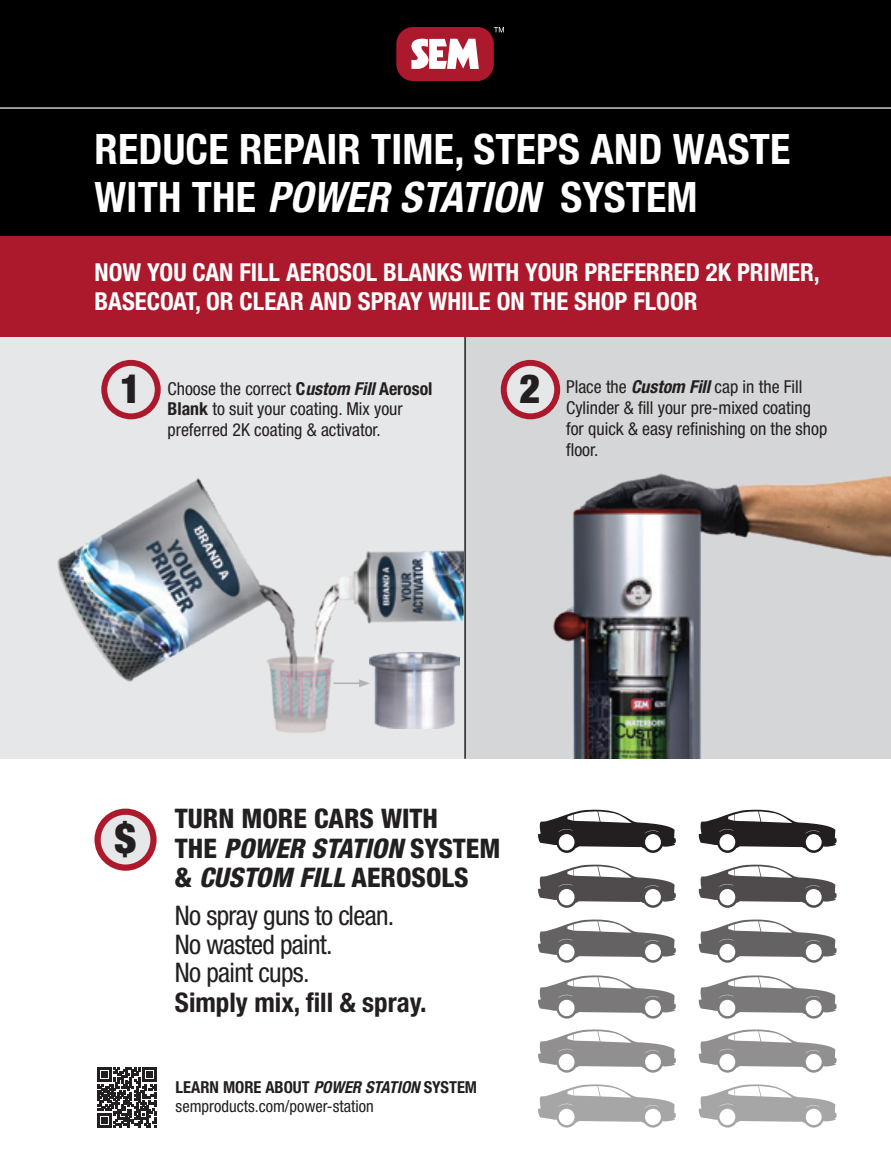
<style>
.page{position:relative;width:891px;height:1175px;background:#fff}
.page>*{position:absolute;margin:0;border:0;box-sizing:border-box;transform-origin:0 0}
.t1{font:700 condensed 42px/48px "Helvetica Neue LT Std";letter-spacing:.005em;color:#fff}
.t2{font:900 condensed 41.85px "Helvetica Neue LT Std";color:#231f20}
.t3{font:900 condensed 40.05px "Helvetica Neue LT Std";color:#231f20}
.t4{font:800 condensed 27px/29.7px "Helvetica Neue LT Std";color:#231f20}
.t5{font:condensed 27px/28.5px "Helvetica Neue LT Std";letter-spacing:-.025em;color:#231f20}
.t6{font:700 condensed 27px "Helvetica Neue LT Std";color:#231f20}
.t7{font:700 condensed 24.75px/28.5px "Helvetica Neue LT Std";color:#fff}
.t8{font:condensed 17.85px/20.9px "Helvetica Neue LT Std";color:#231f20}
.t9{font:condensed 16.5px/19.5px "Helvetica Neue LT Std";color:#231f20}
.s1{font-style:italic}
.s2{font-weight:700}
.s3{font-weight:700;font-style:italic}
</style>
<div class="page">
<div style="left:0;top:337px;width:464px;height:421px;background:#e6e7e9"></div>
<img style="left:57px;top:478px;width:407px;height:255px">
<img style="left:369px;top:652px;width:91px;height:76px">
<div style="left:464px;top:337px;width:427px;height:421px;background:#d5d6d8"></div>
<hr style="left:464px;top:337px;width:2px;height:421px;background:#231f20">
<hr style="left:333px;top:682px;width:29px;height:2px;background:#b2b3b7">
<svg style="left:359px;top:679px;width:11px;height:8px"></svg>
<div style="left:101px;top:360px;width:60px;height:59px;border:6px solid #ad192c;border-radius:50%"></div>
<div style="left:504px;top:363px;width:53px;height:53px;background:#e6e7e9;border-radius:50%"></div>
<div style="left:501px;top:360px;width:59px;height:59px;border:6px solid #ad192c;border-radius:50%"></div>
<div style="left:98px;top:811px;width:55px;height:56px;background:#e6e7e9;border-radius:50%"></div>
<div style="left:94px;top:808px;width:63px;height:62px;border:6px solid #ad192c;border-radius:50%"></div>
<img style="left:553px;top:473px;width:338px;height:285px">
<svg style="left:97px;top:1067px;width:59px;height:60px"></svg>
<svg style="left:538px;top:809px;width:138px;height:44px"></svg>
<svg style="left:538px;top:864px;width:138px;height:43px"></svg>
<svg style="left:538px;top:919px;width:138px;height:43px"></svg>
<svg style="left:538px;top:975px;width:138px;height:43px"></svg>
<svg style="left:699px;top:809px;width:138px;height:44px"></svg>
<svg style="left:699px;top:864px;width:138px;height:43px"></svg>
<svg style="left:699px;top:919px;width:138px;height:43px"></svg>
<svg style="left:699px;top:975px;width:138px;height:43px"></svg>
<svg style="left:538px;top:1029px;width:138px;height:43px"></svg>
<svg style="left:538px;top:1084px;width:138px;height:43px"></svg>
<svg style="left:699px;top:1029px;width:138px;height:43px"></svg>
<svg style="left:699px;top:1084px;width:138px;height:43px"></svg>
<div style="left:0;top:0;width:891px;height:249px;background:#000"></div>
<hr style="left:0;top:107px;width:891px;height:2px;background:#c7c8ca">
<div style="left:396px;top:27px;width:98px;height:54px;background:#ad192c;border-radius:17px"></div>
<svg style="left:411px;top:39px;width:68px;height:30px"></svg>
<div style="left:0;top:237px;width:891px;height:100px;background:#ad192c"></div>
<svg style="left:494px;top:27px;width:10px;height:5px"></svg>
<h1 class="t1" style="left:94px;top:124px;width:697px">REDUCE REPAIR TIME, STEPS AND WASTE<br>WITH THE <span class="s1">POWER STATION</span> SYSTEM</h1>
<h3 class="t7" style="left:94px;top:258px;width:727px">NOW YOU CAN FILL AEROSOL BLANKS WITH YOUR PREFERRED 2K PRIMER,<br>BASECOAT, OR CLEAR AND SPRAY WHILE ON THE SHOP FLOOR</h3>
<h3 class="t3" style="left:120px;top:364px;width:22px">1</h3>
<h3 class="t3" style="left:520px;top:364px;width:22px">2</h3>
<p class="t8" style="left:168px;top:378px;width:267px">Choose the correct <span class="s2">C</span><span class="s3">ustom Fill</span> <span class="s2">Aerosol<br>Blank</span> to suit your coating. Mix your preferred 2K coating &amp; activator.</p>
<p class="t8" style="left:566px;top:376px;width:263px">Place the <span class="s3">Custom Fill</span> cap in the Fill<br>Cylinder &amp; fill your pre-mixed coating for quick &amp; easy refinishing on the shop floor.</p>
<h2 class="t2" style="left:114px;top:812px;width:23px">$</h2>
<h3 class="t4" style="left:175px;top:803px;width:327px">TURN MORE CARS WITH<br>THE <span class="s1">POWER STATION</span> SYSTEM &amp; <span class="s1">CUSTOM FILL</span> AEROSOLS</h3>
<h3 class="t5" style="left:175px;top:901px;width:221px">No spray guns to clean.<br>No wasted paint.<br>No paint cups.</h3>
<h3 class="t6" style="left:175px;top:985px;width:253px">Simply mix, fill &amp; spray.</h3>
<p class="t9" style="left:176px;top:1077px;width:303px"><span class="s2">LEARN MORE ABOUT</span> <span class="s3">POWER STATION</span> <span class="s2">SYSTEM </span>semproducts.com/power-station</p>
</div>
